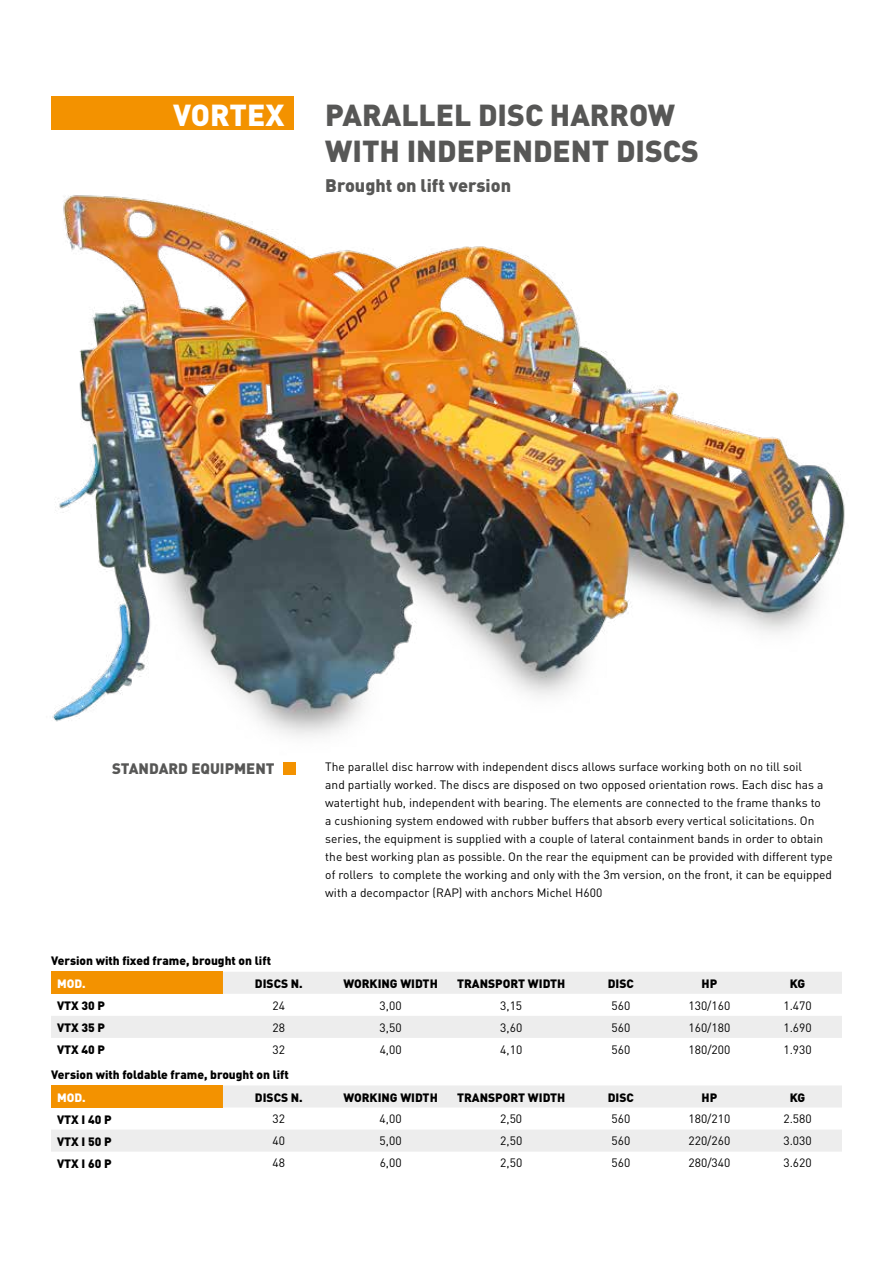
<style>
.page{position:relative;width:893px;height:1263px;background:#fff}
.page>*{position:absolute;margin:0;border:0;box-sizing:border-box;transform-origin:0 0}
.t1{font:900 30px/36px "DIN";color:#575756}
.t2{font:900 30px "DIN";color:#fff}
.t3{font:900 18px "DIN";color:#575756}
.t4{font:900 15px "DIN";color:#575756}
.t5{font:12px/18px "DIN";color:#000}
.t6{font:900 12px "DIN";color:#000}
.t7{font:900 12px "DIN";color:#fff}
</style>
<div class="page">
<div style="left:51px;top:96px;width:242px;height:34px;background:#f39200"></div>
<svg style="left:51px;top:972px;width:791px;height:66px;fill:#ededed"></svg>
<svg style="left:51px;top:1085px;width:791px;height:66px;fill:#ededed"></svg>
<img style="left:52px;top:108px;width:793px;height:667px">
<h1 class="t2" style="left:173px;top:95px;width:113px">VORTEX</h1>
<h1 class="t1" style="left:325px;top:96px;width:375px">PARALLEL DISC HARROW<br>WITH INDEPENDENT DISCS</h1>
<h2 class="t3" style="left:325px;top:174px;width:187px">Brought on lift version</h2>
<p class="t4" style="left:112px;top:759px;width:164px">STANDARD EQUIPMENT</p>
<p class="t6" style="left:51px;top:952px;width:221px">Version with fixed frame, brought on lift</p>
<p class="t5" style="left:325px;top:758px;width:509px">The parallel disc harrow with independent discs allows surface working both on no till soil<br>and partially worked. The discs are disposed on two opposed orientation rows. Each disc has a watertight hub, independent with bearing. The elements are connected to the frame thanks to<br>a cushioning system endowed with rubber buffers that absorb every vertical solicitations. On series, the equipment is supplied with a couple of lateral containment bands in order to obtain the best working plan as possible. On the rear the equipment can be provided with different type of rollers to complete the working and only with the 3m version, on the front, it can be equipped with a decompactor (RAP) with anchors Michel H600</p>
<p class="t7" style="left:57px;top:975px;width:30px">MOD.</p>
<p class="t6" style="left:255px;top:975px;width:49px">DISCS N.</p>
<p class="t6" style="left:343px;top:975px;width:96px">WORKING WIDTH</p>
<p class="t6" style="left:457px;top:975px;width:110px">TRANSPORT WIDTH</p>
<p class="t6" style="left:608px;top:975px;width:28px">DISC</p>
<p class="t6" style="left:702px;top:975px;width:17px">HP</p>
<p class="t6" style="left:790px;top:975px;width:17px">KG</p>
<p class="t6" style="left:57px;top:997px;width:50px">VTX 30 P</p>
<p class="t5" style="left:273px;top:996px;width:14px">24</p>
<p class="t5" style="left:380px;top:996px;width:23px">3,00</p>
<p class="t5" style="left:500px;top:996px;width:23px">3,15</p>
<p class="t5" style="left:611px;top:996px;width:20px">560</p>
<p class="t5" style="left:688px;top:996px;width:43px">130/160</p>
<p class="t5" style="left:783px;top:996px;width:30px">1.470</p>
<p class="t6" style="left:57px;top:1019px;width:50px">VTX 35 P</p>
<p class="t5" style="left:273px;top:1018px;width:14px">28</p>
<p class="t5" style="left:380px;top:1018px;width:23px">3,50</p>
<p class="t5" style="left:500px;top:1018px;width:23px">3,60</p>
<p class="t5" style="left:611px;top:1018px;width:20px">560</p>
<p class="t5" style="left:688px;top:1018px;width:43px">160/180</p>
<p class="t5" style="left:783px;top:1018px;width:30px">1.690</p>
<p class="t6" style="left:57px;top:1041px;width:50px">VTX 40 P</p>
<p class="t5" style="left:273px;top:1040px;width:14px">32</p>
<p class="t5" style="left:380px;top:1040px;width:23px">4,00</p>
<p class="t5" style="left:500px;top:1040px;width:23px">4,10</p>
<p class="t5" style="left:611px;top:1040px;width:20px">560</p>
<p class="t5" style="left:688px;top:1040px;width:43px">180/200</p>
<p class="t5" style="left:783px;top:1040px;width:30px">1.930</p>
<p class="t7" style="left:57px;top:1089px;width:30px">MOD.</p>
<p class="t6" style="left:255px;top:1089px;width:49px">DISCS N.</p>
<p class="t6" style="left:343px;top:1089px;width:96px">WORKING WIDTH</p>
<p class="t6" style="left:457px;top:1089px;width:110px">TRANSPORT WIDTH</p>
<p class="t6" style="left:608px;top:1089px;width:28px">DISC</p>
<p class="t6" style="left:702px;top:1089px;width:17px">HP</p>
<p class="t6" style="left:790px;top:1089px;width:17px">KG</p>
<p class="t6" style="left:57px;top:1111px;width:56px">VTX I 40 P</p>
<p class="t5" style="left:273px;top:1110px;width:14px">32</p>
<p class="t5" style="left:380px;top:1110px;width:23px">4,00</p>
<p class="t5" style="left:500px;top:1110px;width:23px">2,50</p>
<p class="t5" style="left:611px;top:1110px;width:20px">560</p>
<p class="t5" style="left:688px;top:1110px;width:43px">180/210</p>
<p class="t5" style="left:783px;top:1110px;width:30px">2.580</p>
<p class="t6" style="left:57px;top:1133px;width:56px">VTX I 50 P</p>
<p class="t5" style="left:273px;top:1132px;width:14px">40</p>
<p class="t5" style="left:380px;top:1132px;width:23px">5,00</p>
<p class="t5" style="left:500px;top:1132px;width:23px">2,50</p>
<p class="t5" style="left:611px;top:1132px;width:20px">560</p>
<p class="t5" style="left:688px;top:1132px;width:43px">220/260</p>
<p class="t5" style="left:783px;top:1132px;width:30px">3.030</p>
<p class="t6" style="left:57px;top:1155px;width:56px">VTX I 60 P</p>
<p class="t5" style="left:273px;top:1154px;width:14px">48</p>
<p class="t5" style="left:380px;top:1154px;width:23px">6,00</p>
<p class="t5" style="left:500px;top:1154px;width:23px">2,50</p>
<p class="t5" style="left:611px;top:1154px;width:20px">560</p>
<p class="t5" style="left:688px;top:1154px;width:43px">280/340</p>
<p class="t5" style="left:783px;top:1154px;width:30px">3.620</p>
<p class="t6" style="left:51px;top:1066px;width:239px">Version with foldable frame, brought on lift</p>
</div>
